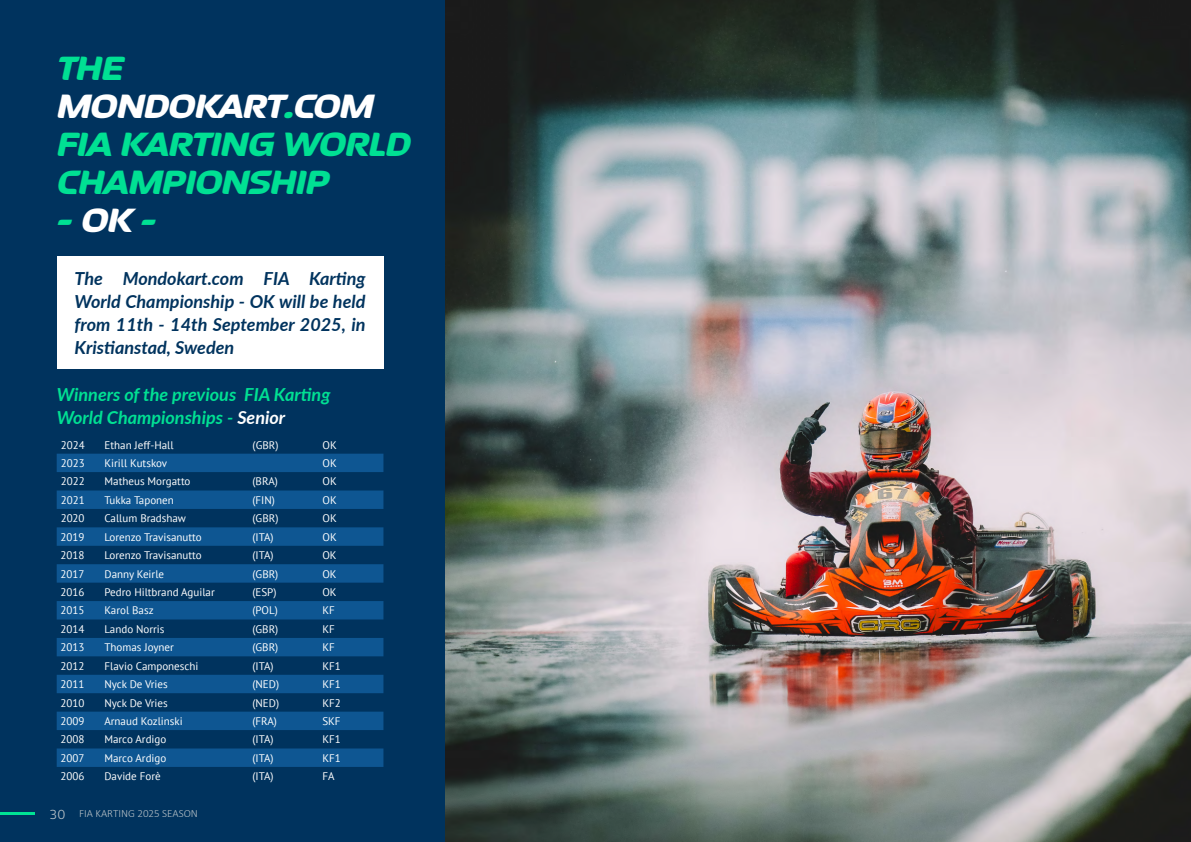
<style>
.page{position:relative;width:1191px;height:842px;background:#fff}
.page>*{position:absolute;margin:0;border:0;box-sizing:border-box;transform-origin:0 0}
.t1{font:italic 800 38px/38px "September";letter-spacing:-.03em;color:#00e093}
.t2{font:italic 700 18px/23px "Lato";color:#00335e;text-align:justify}
.t3{font:italic 700 18px/23px "Lato";color:#00e093}
.t4{font:11px "PT Sans";color:#fff}
.t5{font:300 11px "Calibri";color:#b6c0c6}
.t6{font:700 9px "Alverata";color:#fff}
.s1{color:#fff}
.s2{font-family:"Sukhumvit Set";font-size:14px}
</style>
<div class="page">
<div style="left:0;top:0;width:445px;height:842px;background:#00335e"></div>
<hr style="left:0;top:813px;width:35px;height:2px;background:#00e394">
<div style="left:57px;top:454px;width:326px;height:18px;background:#0e5692"></div>
<svg style="left:57px;top:490px;width:326px;height:277px;fill:#0e5692"></svg>
<div style="left:57px;top:256px;width:326px;height:113px;background:#fff"></div>
<img style="left:445px;top:0;width:746px;height:842px">
<h1 class="t1" style="left:57px;top:48px;width:356px">THE<br><span class="s1">MONDOKART</span>.<span class="s1">COM<br></span>FIA KARTING WORLD<br>CHAMPIONSHIP -<span class="s1">OK</span>-</h1>
<h2 class="t2" style="left:75px;top:266px;width:292px">The Mondokart.com FIA Karting World Championship - OK will be held from 11th - 14th September 2025, in Kristianstad, Sweden</h2>
<h2 class="t3" style="left:57px;top:382px;width:275px">Winners of the previous FIA Karting<br>World Championships - <span class="s1">Senior</span></h2>
<p class="t4" style="left:61px;top:438px;width:25px">2024</p>
<p class="t4" style="left:105px;top:438px;width:71px">Ethan Jeff-Hall</p>
<p class="t4" style="left:252px;top:438px;width:27px">(GBR)</p>
<p class="t4" style="left:322px;top:438px;width:16px">OK</p>
<p class="t4" style="left:61px;top:456px;width:25px">2023</p>
<p class="t4" style="left:105px;top:456px;width:64px">Kirill Kutskov</p>
<p class="t4" style="left:322px;top:456px;width:16px">OK</p>
<p class="t4" style="left:61px;top:474px;width:25px">2022</p>
<p class="t4" style="left:105px;top:474px;width:87px">Matheus Morgatto</p>
<p class="t4" style="left:252px;top:474px;width:27px">(BRA)</p>
<p class="t4" style="left:322px;top:474px;width:16px">OK</p>
<p class="t4" style="left:61px;top:493px;width:25px">2021</p>
<p class="t4" style="left:105px;top:493px;width:71px">Tukka Taponen</p>
<p class="t4" style="left:252px;top:493px;width:24px">(FIN)</p>
<p class="t4" style="left:322px;top:493px;width:16px">OK</p>
<p class="t4" style="left:61px;top:511px;width:25px">2020</p>
<p class="t4" style="left:105px;top:511px;width:83px">Callum Bradshaw</p>
<p class="t4" style="left:252px;top:511px;width:27px">(GBR)</p>
<p class="t4" style="left:322px;top:511px;width:16px">OK</p>
<p class="t4" style="left:61px;top:530px;width:25px">2019</p>
<p class="t4" style="left:105px;top:530px;width:99px">Lorenzo Travisanutto</p>
<p class="t4" style="left:252px;top:530px;width:23px">(ITA)</p>
<p class="t4" style="left:322px;top:530px;width:16px">OK</p>
<p class="t4" style="left:61px;top:548px;width:25px">2018</p>
<p class="t4" style="left:104px;top:548px;width:99px">Lorenzo Travisanutto</p>
<p class="t4" style="left:252px;top:548px;width:23px">(ITA)</p>
<p class="t4" style="left:322px;top:548px;width:16px">OK</p>
<p class="t4" style="left:61px;top:567px;width:25px">2017</p>
<p class="t4" style="left:104px;top:567px;width:61px">Danny Keirle</p>
<p class="t4" style="left:252px;top:567px;width:27px">(GBR)</p>
<p class="t4" style="left:322px;top:567px;width:16px">OK</p>
<p class="t4" style="left:61px;top:585px;width:25px">2016</p>
<p class="t4" style="left:104px;top:585px;width:112px">Pedro Hiltbrand Aguilar</p>
<p class="t4" style="left:252px;top:585px;width:26px">(ESP)</p>
<p class="t4" style="left:322px;top:585px;width:16px">OK</p>
<p class="t4" style="left:61px;top:603px;width:25px">2015</p>
<p class="t4" style="left:104px;top:603px;width:51px">Karol Basz</p>
<p class="t4" style="left:252px;top:603px;width:27px">(POL)</p>
<p class="t4" style="left:322px;top:603px;width:14px">KF</p>
<p class="t4" style="left:61px;top:622px;width:25px">2014</p>
<p class="t4" style="left:104px;top:622px;width:62px">Lando Norris</p>
<p class="t4" style="left:252px;top:622px;width:27px">(GBR)</p>
<p class="t4" style="left:322px;top:622px;width:14px">KF</p>
<p class="t4" style="left:61px;top:640px;width:25px">2013</p>
<p class="t4" style="left:104px;top:640px;width:71px">Thomas Joyner</p>
<p class="t4" style="left:252px;top:640px;width:27px">(GBR)</p>
<p class="t4" style="left:322px;top:640px;width:14px">KF</p>
<p class="t4" style="left:61px;top:659px;width:25px">2012</p>
<p class="t4" style="left:104px;top:659px;width:95px">Flavio Camponeschi</p>
<p class="t4" style="left:252px;top:659px;width:23px">(ITA)</p>
<p class="t4" style="left:322px;top:659px;width:20px">KF1</p>
<p class="t4" style="left:61px;top:677px;width:25px">2011</p>
<p class="t4" style="left:104px;top:677px;width:65px">Nyck De Vries</p>
<p class="t4" style="left:252px;top:677px;width:28px">(NED)</p>
<p class="t4" style="left:322px;top:677px;width:20px">KF1</p>
<p class="t4" style="left:61px;top:696px;width:25px">2010</p>
<p class="t4" style="left:104px;top:696px;width:65px">Nyck De Vries</p>
<p class="t4" style="left:252px;top:696px;width:28px">(NED)</p>
<p class="t4" style="left:322px;top:696px;width:20px">KF2</p>
<p class="t4" style="left:61px;top:714px;width:25px">2009</p>
<p class="t4" style="left:104px;top:714px;width:80px">Arnaud Kozlinski</p>
<p class="t4" style="left:252px;top:714px;width:26px">(FRA)</p>
<p class="t4" style="left:322px;top:714px;width:20px">SKF</p>
<p class="t4" style="left:61px;top:732px;width:25px">2008</p>
<p class="t4" style="left:104px;top:732px;width:63px">Marco Ardigo</p>
<p class="t4" style="left:252px;top:732px;width:23px">(ITA)</p>
<p class="t4" style="left:322px;top:732px;width:20px">KF1</p>
<p class="t4" style="left:61px;top:751px;width:25px">2007</p>
<p class="t4" style="left:104px;top:751px;width:63px">Marco Ardigo</p>
<p class="t4" style="left:252px;top:751px;width:23px">(ITA)</p>
<p class="t4" style="left:322px;top:751px;width:20px">KF1</p>
<p class="t4" style="left:60px;top:769px;width:25px">2006</p>
<p class="t4" style="left:104px;top:769px;width:58px">Davide Forè</p>
<p class="t4" style="left:252px;top:769px;width:23px">(ITA)</p>
<p class="t4" style="left:322px;top:769px;width:14px">FA</p>
<p class="t5" style="left:49px;top:807px;width:150px"><span class="s2">30</span> FIA KARTING 2025 SEASON</p>
<p class="t6" style="left:194px;top:812px;width:7px">9</p>
</div>
